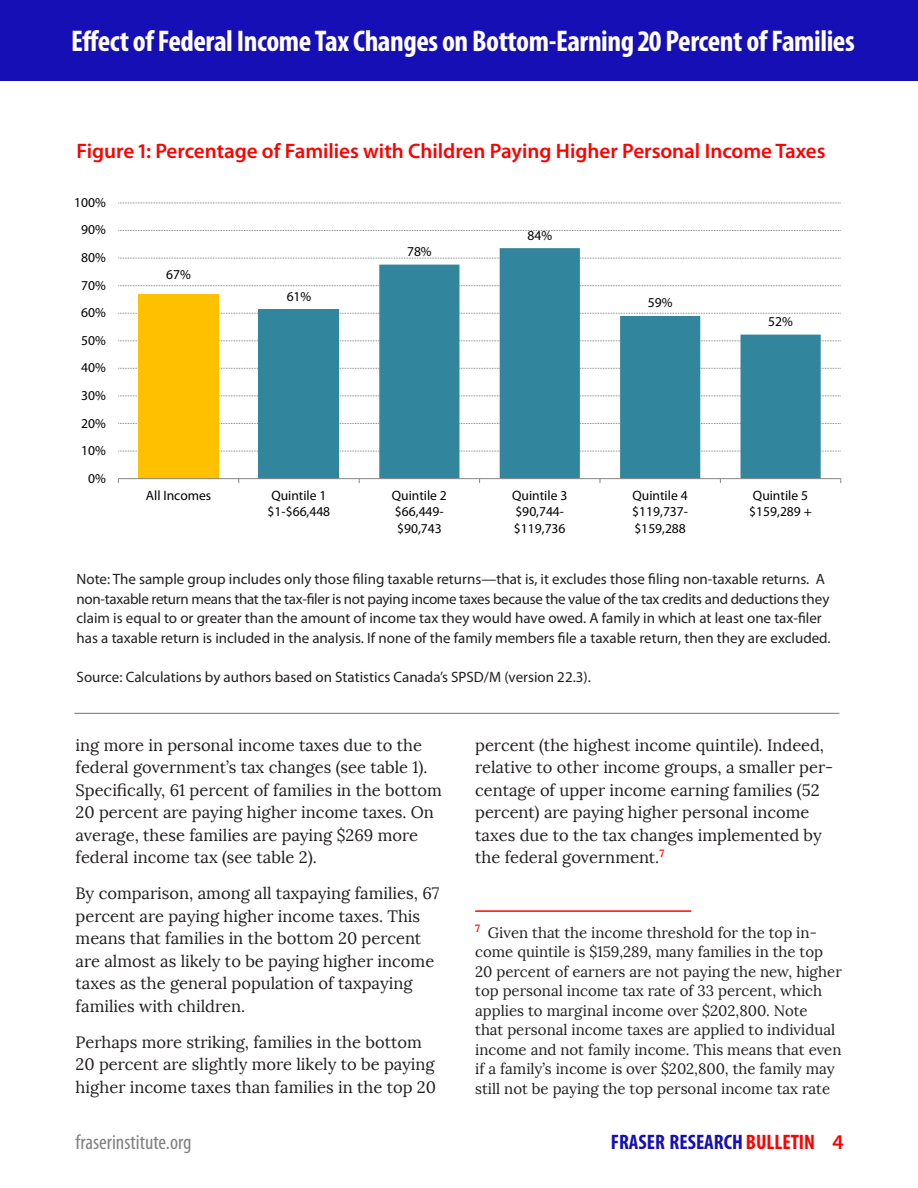
<style>
.page{position:relative;width:918px;height:1188px;background:#fff}
.page>*{position:absolute;margin:0;border:0;box-sizing:border-box;transform-origin:0 0}
.t1{font:700 condensed 30px "Myriad Pro";letter-spacing:-.015em;color:#fff}
.t2{font:600 21px "Myriad Pro";color:#f00}
.t3{font:700 condensed 21px "Myriad Pro";color:#160fb6}
.t4{font:condensed 21px "Myriad Pro";color:#828080}
.t5{font:16.5px/22.5px "Lora";color:#231f20}
.t6{font:15px/19.5px "Myriad Pro";color:#231f20}
.t7{font:15px/19.5px "Lora";color:#231f20}
.t8{font:13.65px/16.4px "Myriad Pro";letter-spacing:-.005em;color:#000}
.s1{color:#f00}
.s2{font-weight:600;font-stretch:normal;color:#f00}
</style>
<div class="page">
<div style="left:0;top:0;width:918px;height:81px;background:#160fb6"></div>
<hr style="left:475px;top:910px;width:216px;height:2px;background:#f00">
<hr style="left:74px;top:713px;width:765px;height:1px;background:#808285">
<svg style="left:118px;top:451px;width:723px;height:1px"></svg>
<svg style="left:118px;top:423px;width:723px;height:1px"></svg>
<svg style="left:118px;top:395px;width:723px;height:1px"></svg>
<svg style="left:118px;top:368px;width:723px;height:1px"></svg>
<svg style="left:118px;top:340px;width:723px;height:1px"></svg>
<svg style="left:118px;top:313px;width:723px;height:1px"></svg>
<svg style="left:118px;top:285px;width:723px;height:1px"></svg>
<svg style="left:118px;top:258px;width:723px;height:1px"></svg>
<svg style="left:118px;top:230px;width:723px;height:1px"></svg>
<svg style="left:118px;top:203px;width:723px;height:1px"></svg>
<div style="left:138px;top:295px;width:81px;height:184px;background:#ffc000"></div>
<div style="left:259px;top:309px;width:80px;height:170px;background:#31859c"></div>
<svg style="left:379px;top:248px;width:442px;height:230px;fill:#31859c"></svg>
<hr style="left:118px;top:478px;width:723px;height:1px;background:#868686">
<h1 class="t1" style="left:71px;top:22px;width:785px">Effect of Federal Income Tax Changes on Bottom-Earning 20 Percent of Families</h1>
<p class="t2" style="left:77px;top:137px;width:750px">Figure 1: Percentage of Families with Children Paying Higher Personal Income Taxes</p>
<p class="t8" style="left:74px;top:194px;width:33px">100%</p>
<p class="t8" style="left:81px;top:221px;width:26px">90%</p>
<p class="t8" style="left:81px;top:249px;width:26px">80%</p>
<p class="t8" style="left:81px;top:277px;width:26px">70%</p>
<p class="t8" style="left:81px;top:304px;width:26px">60%</p>
<p class="t8" style="left:81px;top:332px;width:26px">50%</p>
<p class="t8" style="left:81px;top:359px;width:26px">40%</p>
<p class="t8" style="left:81px;top:387px;width:26px">30%</p>
<p class="t8" style="left:81px;top:415px;width:26px">20%</p>
<p class="t8" style="left:81px;top:442px;width:26px">10%</p>
<p class="t8" style="left:88px;top:470px;width:19px">0%</p>
<p class="t8" style="left:166px;top:266px;width:26px">67%</p>
<p class="t8" style="left:287px;top:288px;width:26px">61%</p>
<p class="t8" style="left:407px;top:243px;width:26px">78%</p>
<p class="t8" style="left:527px;top:227px;width:26px">84%</p>
<p class="t8" style="left:648px;top:295px;width:26px">59%</p>
<p class="t8" style="left:768px;top:313px;width:26px">52%</p>
<p class="t8" style="left:146px;top:487px;width:67px">All Incomes</p>
<p class="t8" style="left:268px;top:487px;width:64px">Quintile 1 $1-$66,448</p>
<p class="t8" style="left:392px;top:487px;width:57px">Quintile 2 $66,449- $90,743</p>
<p class="t8" style="left:512px;top:487px;width:57px">Quintile 3 $90,744- $119,736</p>
<p class="t8" style="left:632px;top:487px;width:57px;text-align:justify">Quintile 4 $119,737- $159,288</p>
<p class="t8" style="left:749px;top:487px;width:64px">Quintile 5 $159,289 +</p>
<p class="t6" style="left:77px;top:569px;width:756px">Note: The sample group includes only those filing taxable returns—that is, it excludes those filing non-taxable returns. A non-taxable return means that the tax-filer is not paying income taxes because the value of the tax credits and deductions they claim is equal to or greater than the amount of income tax they would have owed. A family in which at least one tax-filer has a taxable return is included in the analysis. If none of the family members file a taxable return, then they are excluded.</p>
<p class="t6" style="left:77px;top:667px;width:516px">Source: Calculations by authors based on Statistics Canada’s SPSD/M (version 22.3).</p>
<p class="t5" style="left:76px;top:734px;width:368px">ing more in personal income taxes due to the federal government’s tax changes (see table 1).<br>Specifically, 61 percent of families in the bottom 20 percent are paying higher income taxes. On average, these families are paying $269 more federal income tax (see table 2).</p>
<p class="t5" style="left:76px;top:883px;width:365px">By comparison, among all taxpaying families, 67 percent are paying higher income taxes. This means that families in the bottom 20 percent are almost as likely to be paying higher income taxes as the general population of taxpaying families with children.</p>
<p class="t5" style="left:76px;top:1031px;width:362px">Perhaps more striking, families in the bottom<br>20 percent are slightly more likely to be paying higher income taxes than families in the top 20</p>
<p class="t5" style="left:475px;top:734px;width:359px">percent (the highest income quintile). Indeed, relative to other income groups, a smaller per&shy;centage of upper income earning families (52 percent) are paying higher personal income taxes due to the tax changes implemented by the federal government.<sup>7</sup></p>
<p class="t7" style="left:475px;top:923px;width:368px"><sup>7</sup> Given that the income threshold for the top in&shy;come quintile is $159,289, many families in the top 20 percent of earners are not paying the new, higher top personal income tax rate of 33 percent, which applies to marginal income over $202,800. Note<br>that personal income taxes are applied to individual income and not family income. This means that even if a family’s income is over $202,800, the family may still not be paying the top personal income tax rate</p>
<p class="t4" style="left:76px;top:1129px;width:117px">fraserinstitute.org</p>
<p class="t3" style="left:611px;top:1129px;width:234px">FRASER RESEARCH <span class="s1">BULLETIN</span> <span class="s2">4</span></p>
</div>
